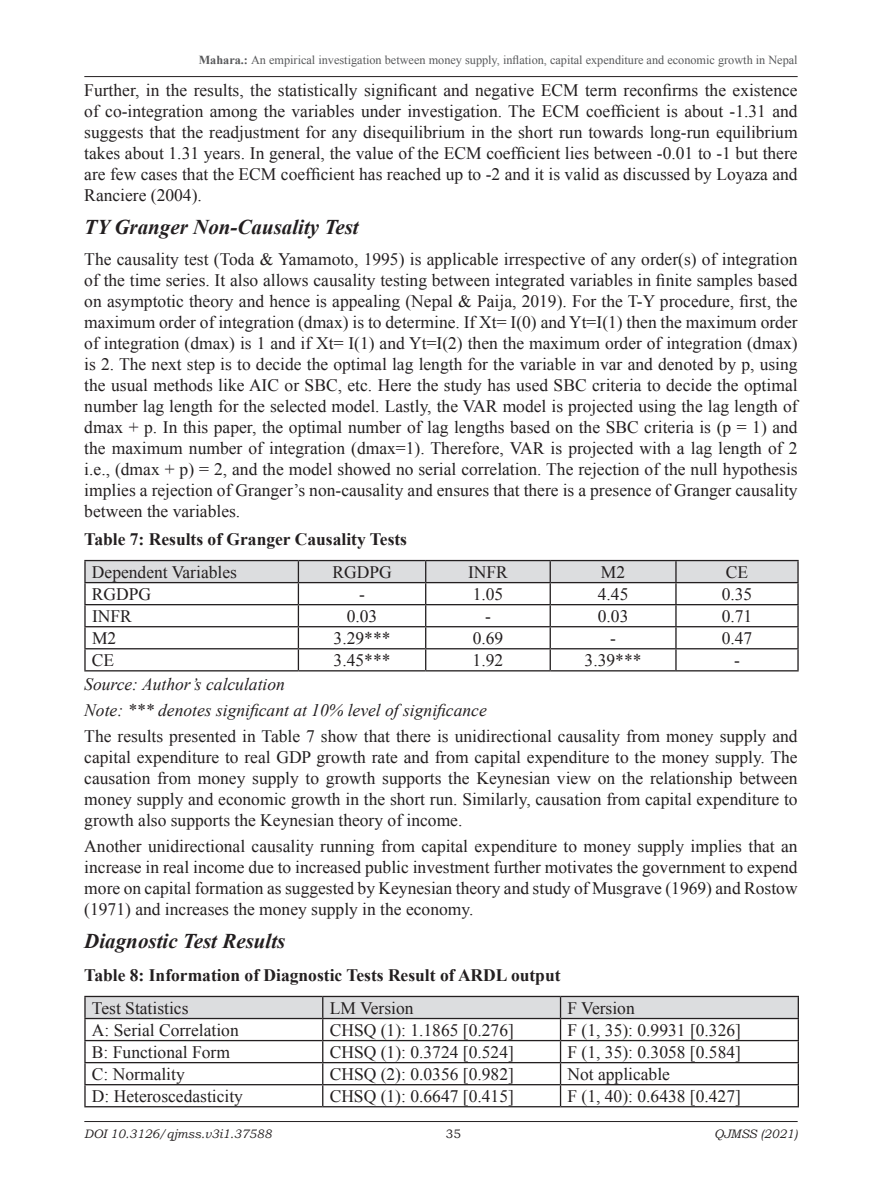
<style>
.page{position:relative;width:882px;height:1197px;background:#fff}
.page>*{position:absolute;margin:0;border:0;box-sizing:border-box;transform-origin:0 0}
.t1{font:italic 700 21px "Times New Roman";color:#231f20}
.t2{font:17.5px/21px "Times New Roman";color:#231f20;text-align:justify}
.t3{font:700 17.5px "Times New Roman";color:#231f20}
.t4{font:italic 17.5px/25.9px "Times New Roman";color:#231f20}
.t5{font:12.25px "Times New Roman";color:#57585a}
.t6{font:italic 12.25px "Bookman Old Style";color:#231f20}
.t7{font:12.25px "Bookman Old Style";color:#231f20}
.s1{font-weight:700}
</style>
<div class="page">
<hr style="left:84px;top:76px;width:714px;height:1px;background:#231f20">
<hr style="left:84px;top:1121px;width:714px;height:1px;background:#231f20">
<hr style="left:84px;top:560px;width:214px;height:1px;background:#231f20">
<hr style="left:84px;top:561px;width:2px;height:21px;background:#231f20">
<hr style="left:298px;top:560px;width:128px;height:1px;background:#231f20">
<hr style="left:426px;top:560px;width:124px;height:1px;background:#231f20">
<hr style="left:550px;top:560px;width:126px;height:1px;background:#231f20">
<hr style="left:676px;top:560px;width:123px;height:1px;background:#231f20">
<hr style="left:797px;top:561px;width:2px;height:21px;background:#231f20">
<hr style="left:84px;top:582px;width:214px;height:1px;background:#231f20">
<hr style="left:84px;top:583px;width:2px;height:21px;background:#231f20">
<hr style="left:676px;top:582px;width:123px;height:1px;background:#231f20">
<hr style="left:797px;top:583px;width:2px;height:21px;background:#231f20">
<hr style="left:84px;top:604px;width:214px;height:1px;background:#231f20">
<hr style="left:84px;top:605px;width:2px;height:21px;background:#231f20">
<hr style="left:676px;top:604px;width:123px;height:1px;background:#231f20">
<hr style="left:797px;top:605px;width:2px;height:21px;background:#231f20">
<hr style="left:84px;top:626px;width:214px;height:1px;background:#231f20">
<hr style="left:84px;top:627px;width:2px;height:21px;background:#231f20">
<hr style="left:676px;top:626px;width:123px;height:1px;background:#231f20">
<hr style="left:797px;top:627px;width:2px;height:21px;background:#231f20">
<hr style="left:84px;top:648px;width:214px;height:1px;background:#231f20">
<hr style="left:84px;top:649px;width:2px;height:21px;background:#231f20">
<svg style="left:85px;top:561px;width:713px;height:109px"></svg>
<hr style="left:676px;top:648px;width:123px;height:1px;background:#231f20">
<hr style="left:675px;top:649px;width:2px;height:21px;background:#231f20">
<hr style="left:797px;top:649px;width:2px;height:21px;background:#231f20">
<hr style="left:84px;top:670px;width:214px;height:1px;background:#231f20">
<hr style="left:298px;top:670px;width:128px;height:1px;background:#231f20">
<hr style="left:426px;top:670px;width:124px;height:1px;background:#231f20">
<hr style="left:550px;top:670px;width:126px;height:1px;background:#231f20">
<hr style="left:676px;top:670px;width:123px;height:1px;background:#231f20">
<hr style="left:84px;top:996px;width:239px;height:1px;background:#231f20">
<hr style="left:84px;top:997px;width:2px;height:21px;background:#231f20">
<hr style="left:84px;top:1018px;width:239px;height:1px;background:#231f20">
<hr style="left:84px;top:1019px;width:2px;height:21px;background:#231f20">
<hr style="left:84px;top:1040px;width:239px;height:1px;background:#231f20">
<hr style="left:84px;top:1041px;width:2px;height:21px;background:#231f20">
<hr style="left:84px;top:1062px;width:239px;height:1px;background:#231f20">
<hr style="left:84px;top:1063px;width:2px;height:21px;background:#231f20">
<hr style="left:84px;top:1084px;width:239px;height:1px;background:#231f20">
<hr style="left:84px;top:1085px;width:2px;height:21px;background:#231f20">
<svg style="left:85px;top:996px;width:714px;height:110px"></svg>
<hr style="left:84px;top:1106px;width:239px;height:1px;background:#231f20">
<hr style="left:323px;top:1106px;width:238px;height:1px;background:#231f20">
<hr style="left:561px;top:1106px;width:238px;height:1px;background:#231f20">
<p class="t5" style="left:199px;top:51px;width:601px"><span class="s1">Mahara.:</span> An empirical investigation between money supply, inflation, capital expenditure and economic growth in Nepal</p>
<p class="t2" style="left:84px;top:80px;width:715px">Further, in the results, the statistically significant and negative ECM term reconfirms the existence of co-integration among the variables under investigation. The ECM coefficient is about -1.31 and suggests that the readjustment for any disequilibrium in the short run towards long-run equilibrium takes about 1.31 years. In general, the value of the ECM coefficient lies between -0.01 to -1 but there are few cases that the ECM coefficient has reached up to -2 and it is valid as discussed by Loyaza and Ranciere (2004).</p>
<p class="t1" style="left:84px;top:212px;width:276px">TY Granger Non-Causality Test</p>
<p class="t2" style="left:84px;top:248px;width:715px">The causality test (Toda &amp; Yamamoto, 1995) is applicable irrespective of any order(s) of integration of the time series. It also allows causality testing between integrated variables in finite samples based on asymptotic theory and hence is appealing (Nepal &amp; Paija, 2019). For the T-Y procedure, first, the maximum order of integration (dmax) is to determine. If Xt= I(0) and Yt=I(1) then the maximum order of integration (dmax) is 1 and if Xt= I(1) and Yt=I(2) then the maximum order of integration (dmax) is 2. The next step is to decide the optimal lag length for the variable in var and denoted by p, using the usual methods like AIC or SBC, etc. Here the study has used SBC criteria to decide the optimal number lag length for the selected model. Lastly, the VAR model is projected using the lag length of dmax + p. In this paper, the optimal number of lag lengths based on the SBC criteria is (p = 1) and the maximum number of integration (dmax=1). Therefore, VAR is projected with a lag length of 2 i.e., (dmax + p) = 2, and the model showed no serial correlation. The rejection of the null hypothesis implies a rejection of Granger’s non-causality and ensures that there is a presence of Granger causality between the variables.</p>
<p class="t3" style="left:84px;top:528px;width:324px">Table 7: Results of Granger Causality Tests</p>
<p class="t2" style="left:92px;top:561px;width:146px">Dependent Variables</p>
<p class="t2" style="left:332px;top:561px;width:61px">RGDPG</p>
<p class="t2" style="left:468px;top:561px;width:41px">INFR</p>
<p class="t2" style="left:601px;top:561px;width:26px">M2</p>
<p class="t2" style="left:726px;top:561px;width:24px">CE</p>
<p class="t2" style="left:92px;top:583px;width:61px">RGDPG</p>
<p class="t2" style="left:359px;top:583px;width:7px">-</p>
<p class="t2" style="left:473px;top:583px;width:32px">1.05</p>
<p class="t2" style="left:598px;top:583px;width:32px">4.45</p>
<p class="t2" style="left:722px;top:583px;width:32px">0.35</p>
<p class="t2" style="left:92px;top:605px;width:41px">INFR</p>
<p class="t2" style="left:347px;top:605px;width:32px">0.03</p>
<p class="t2" style="left:485px;top:605px;width:7px">-</p>
<p class="t2" style="left:598px;top:605px;width:32px">0.03</p>
<p class="t2" style="left:722px;top:605px;width:32px">0.71</p>
<p class="t2" style="left:92px;top:627px;width:26px">M2</p>
<p class="t2" style="left:334px;top:627px;width:58px">3.29***</p>
<p class="t2" style="left:473px;top:627px;width:32px">0.69</p>
<p class="t2" style="left:610px;top:627px;width:7px">-</p>
<p class="t2" style="left:722px;top:627px;width:32px">0.47</p>
<p class="t2" style="left:92px;top:649px;width:24px">CE</p>
<p class="t2" style="left:334px;top:649px;width:58px">3.45***</p>
<p class="t2" style="left:473px;top:649px;width:32px">1.92</p>
<p class="t2" style="left:585px;top:649px;width:58px">3.39***</p>
<p class="t2" style="left:734px;top:649px;width:7px">-</p>
<p class="t4" style="left:84px;top:671px;width:404px">Source: Author’s calculation<br>Note: *** denotes significant at 10% level of significance</p>
<p class="t2" style="left:84px;top:726px;width:715px">The results presented in Table 7 show that there is unidirectional causality from money supply and capital expenditure to real GDP growth rate and from capital expenditure to the money supply. The causation from money supply to growth supports the Keynesian view on the relationship between money supply and economic growth in the short run. Similarly, causation from capital expenditure to growth also supports the Keynesian theory of income.</p>
<p class="t2" style="left:84px;top:836px;width:715px">Another unidirectional causality running from capital expenditure to money supply implies that an increase in real income due to increased public investment further motivates the government to expend more on capital formation as suggested by Keynesian theory and study of Musgrave (1969) and Rostow (1971) and increases the money supply in the economy.</p>
<p class="t1" style="left:84px;top:926px;width:203px">Diagnostic Test Results</p>
<p class="t3" style="left:84px;top:963px;width:478px">Table 8: Information of Diagnostic Tests Result of ARDL output</p>
<p class="t2" style="left:92px;top:997px;width:98px">Test Statistics</p>
<p class="t2" style="left:330px;top:997px;width:85px">LM Version</p>
<p class="t2" style="left:568px;top:997px;width:69px">F Version</p>
<p class="t2" style="left:92px;top:1019px;width:148px">A: Serial Correlation</p>
<p class="t2" style="left:330px;top:1019px;width:186px">CHSQ (1): 1.1865 [0.276]</p>
<p class="t2" style="left:568px;top:1019px;width:175px">F (1, 35): 0.9931 [0.326]</p>
<p class="t2" style="left:92px;top:1041px;width:140px">B: Functional Form</p>
<p class="t2" style="left:330px;top:1041px;width:186px">CHSQ (1): 0.3724 [0.524]</p>
<p class="t2" style="left:567px;top:1041px;width:175px">F (1, 35): 0.3058 [0.584]</p>
<p class="t2" style="left:92px;top:1063px;width:94px">C: Normality</p>
<p class="t2" style="left:330px;top:1063px;width:186px">CHSQ (2): 0.0356 [0.982]</p>
<p class="t2" style="left:567px;top:1063px;width:104px">Not applicable</p>
<p class="t2" style="left:92px;top:1085px;width:153px">D: Heteroscedasticity</p>
<p class="t2" style="left:330px;top:1085px;width:186px">CHSQ (1): 0.6647 [0.415]</p>
<p class="t2" style="left:567px;top:1085px;width:175px">F (1, 40): 0.6438 [0.427]</p>
<p class="t6" style="left:84px;top:1126px;width:189px">DOI 10.3126/qjmss.v3i1.37588</p>
<p class="t7" style="left:446px;top:1126px;width:17px">35</p>
<p class="t6" style="left:714px;top:1126px;width:85px">QJMSS (2021)</p>
</div>
